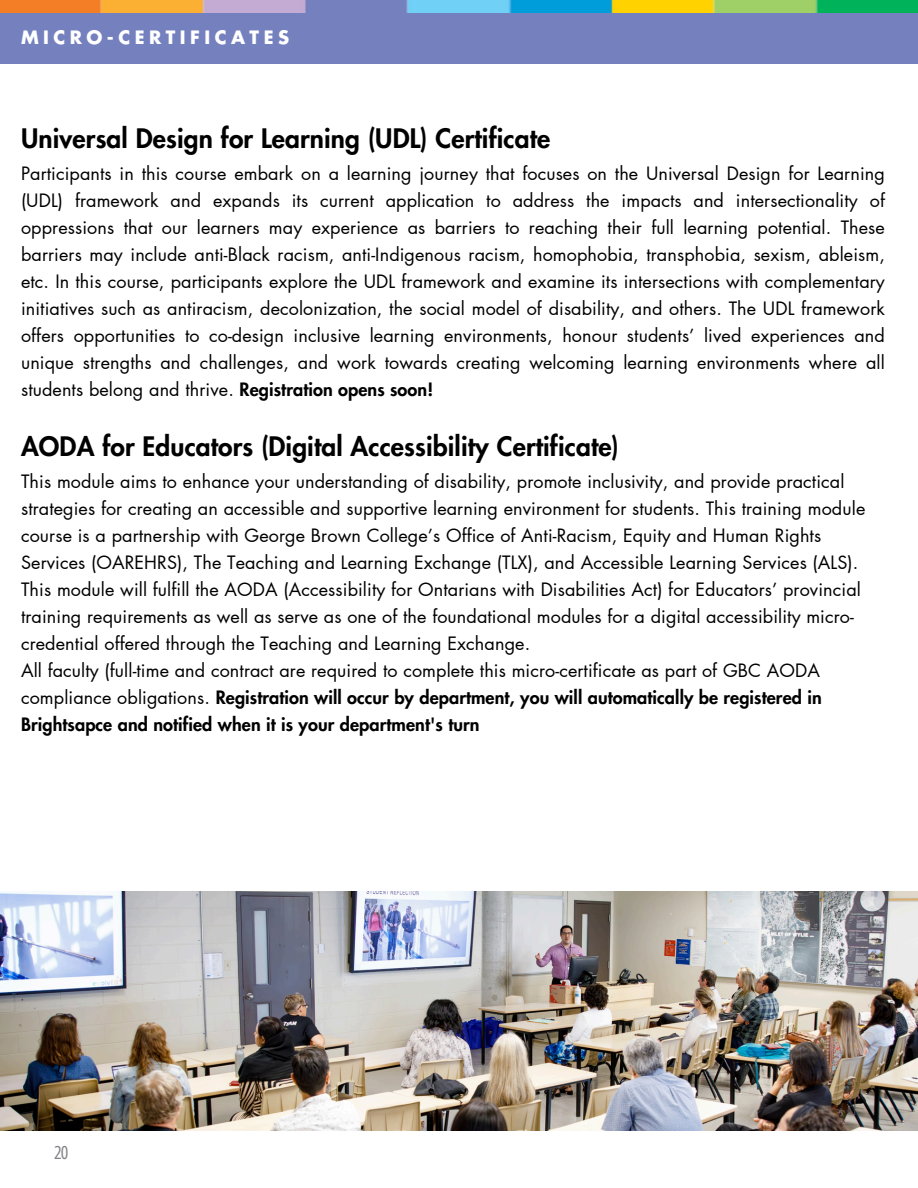
<style>
.page{position:relative;width:918px;height:1188px;background:#fff}
.page>*{position:absolute;margin:0;border:0;box-sizing:border-box;transform-origin:0 0}
.t1{font:800 26.25px "Futura LT Pro";letter-spacing:.005em;color:#000}
.t2{font:18px/27px "Futura LT Pro";letter-spacing:.005em;color:#000;text-align:justify}
.t3{font:700 18px "Futura LT Pro";letter-spacing:.25em;color:#fff}
.t4{font:18px "Open Sans Condensed";color:#808285}
.s1{font-weight:800}
</style>
<div class="page">
<img style="left:0;top:0;width:918px;height:13px">
<div style="left:0;top:13px;width:918px;height:51px;background:#7581bf"></div>
<img style="left:0;top:892px;width:918px;height:238px">
<p class="t3" style="left:21px;top:29px;width:270px">MICRO-CERTIFICATES</p>
<h1 class="t1" style="left:21px;top:126px;width:531px">Universal Design for Learning (UDL) Certificate</h1>
<p class="t2" style="left:21px;top:160px;width:865px">Participants in this course embark on a learning journey that focuses on the Universal Design for Learning (UDL) framework and expands its current application to address the impacts and intersectionality of oppressions that our learners may experience as barriers to reaching their full learning potential. These barriers may include anti-Black racism, anti-Indigenous racism, homophobia, transphobia, sexism, ableism, etc. In this course, participants explore the UDL framework and examine its intersections with complementary initiatives such as antiracism, decolonization, the social model of disability, and others. The UDL framework offers opportunities to co-design inclusive learning environments, honour students’ lived experiences and unique strengths and challenges, and work towards creating welcoming learning environments where all students belong and thrive. <span class="s1">Registration opens soon!</span></p>
<h1 class="t1" style="left:21px;top:435px;width:599px">AODA for Educators (Digital Accessibility Certificate)</h1>
<p class="t2" style="left:21px;top:469px;width:846px;text-align:left">This module aims to enhance your understanding of disability, promote inclusivity, and provide practical strategies for creating an accessible and supportive learning environment for students. This training module course is a partnership with George Brown College’s Office of Anti-Racism, Equity and Human Rights Services (OAREHRS), The Teaching and Learning Exchange (TLX), and Accessible Learning Services (ALS).<br>This module will fulfill the AODA (Accessibility for Ontarians with Disabilities Act) for Educators’ provincial training requirements as well as serve as one of the foundational modules for a digital accessibility micro&shy;credential offered through the Teaching and Learning Exchange.<br>All faculty (full-time and contract are required to complete this micro-certificate as part of GBC AODA compliance obligations. <span class="s1">Registration will occur by department, you will automatically be registered in Brightsapce and notified when it is your department's turn</span></p>
<p class="t4" style="left:54px;top:1140px;width:16px">20</p>
</div>
